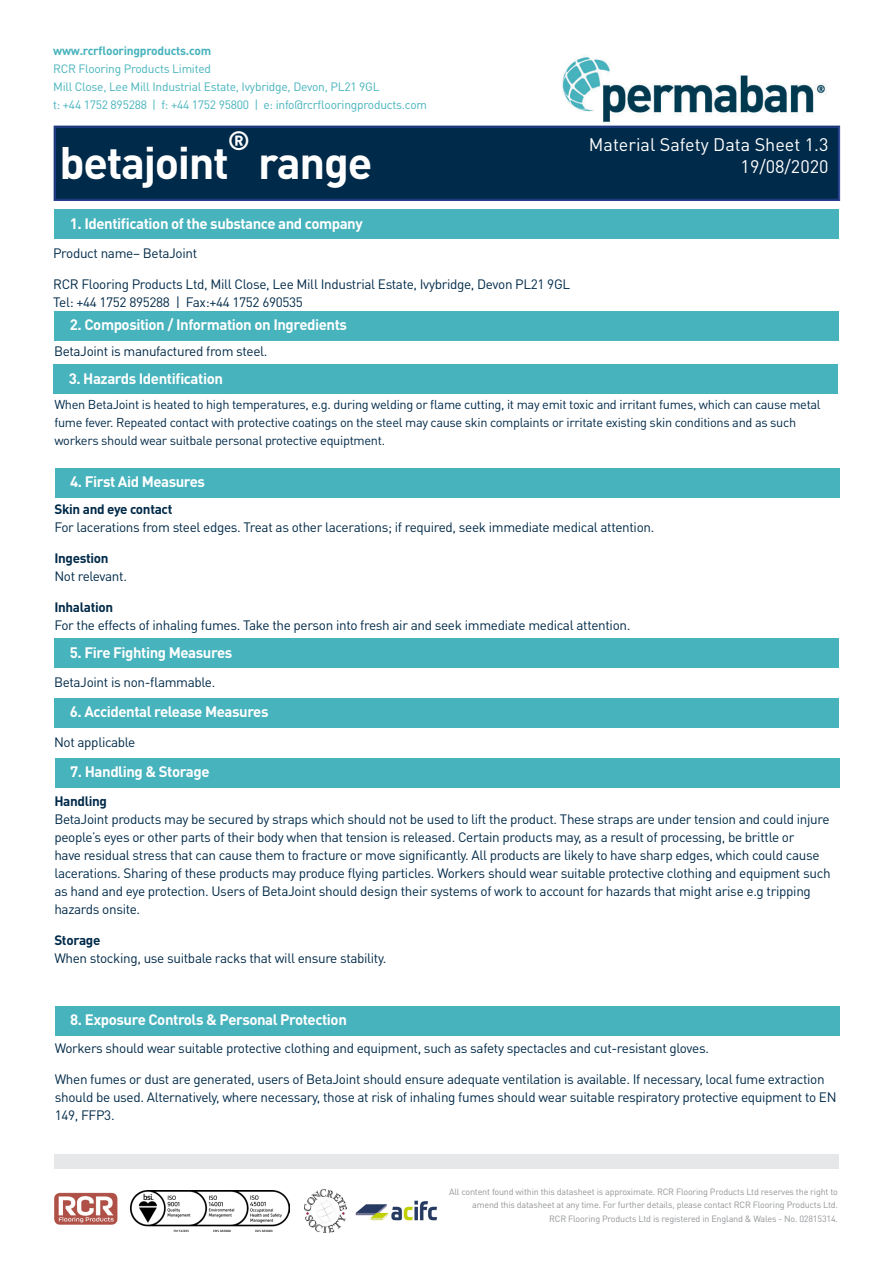
<style>
.page{position:relative;width:893px;height:1263px;background:#fff}
.page>*{position:absolute;margin:0;border:0;box-sizing:border-box;transform-origin:0 0}
.t1{font:700 45px "DIN Pro";letter-spacing:-.03em;color:#fff}
.t2{font:700 26.25px "DIN Pro";color:#fff}
.t3{font:18px "DIN Pro";color:#fff}
.t4{font:700 15px "DIN Pro";letter-spacing:-.03em;color:#fff}
.body{font:13.5px/18px "DIN Pro";letter-spacing:-.025em;color:#002a49}
.body-2{font:12.75px/18px "DIN Pro";letter-spacing:-.025em;color:#002a49}
.t5{font:12px "DIN Pro";letter-spacing:-.02em;color:#47b3bd}
.t6{font:700 12px "DIN Pro";letter-spacing:-.02em;color:#47b3bd}
.t7{font:9px/13.5px "DIN Pro";letter-spacing:-.02em;color:#939598;text-align:right}
.s1{font-weight:700}
</style>
<div class="page">
<img style="left:54px;top:1192px;width:64px;height:32px">
<img style="left:130px;top:1190px;width:159px;height:41px">
<img style="left:305px;top:1190px;width:42px;height:42px">
<div style="left:54px;top:1154px;width:785px;height:15px;background:#e6e7e9"></div>
<img style="left:549px;top:55px;width:290px;height:71px">
<div style="left:54px;top:126px;width:786px;height:75px;background:#002a49"></div>
<div style="left:55px;top:127px;width:783px;height:72px;border:1px solid #253f8e"></div>
<div style="left:54px;top:209px;width:785px;height:30px;background:#47b3bd"></div>
<div style="left:54px;top:311px;width:785px;height:30px;background:#47b3bd"></div>
<div style="left:53px;top:364px;width:785px;height:30px;background:#47b3bd"></div>
<div style="left:55px;top:468px;width:785px;height:30px;background:#47b3bd"></div>
<div style="left:54px;top:638px;width:785px;height:30px;background:#47b3bd"></div>
<div style="left:54px;top:698px;width:785px;height:30px;background:#47b3bd"></div>
<div style="left:55px;top:758px;width:785px;height:29px;background:#47b3bd"></div>
<div style="left:55px;top:1006px;width:785px;height:29px;background:#47b3bd"></div>
<img style="left:355px;top:1200px;width:83px;height:21px">
<p class="t6" style="left:53px;top:42px;width:160px">www.rcrflooringproducts.com</p>
<p class="t5" style="left:53px;top:60px;width:159px">RCR Flooring Products Limited</p>
<p class="t5" style="left:53px;top:78px;width:328px">Mill Close, Lee Mill Industrial Estate, Ivybridge, Devon, PL21 9GL</p>
<p class="t5" style="left:53px;top:96px;width:375px">t: +44 1752 895288 | f: +44 1752 95800 | e: info@rcrflooringproducts.com</p>
<p class="t2" style="left:228px;top:123px;width:24px">®</p>
<p class="t3" style="left:589px;top:133px;width:241px">Material Safety Data Sheet 1.3</p>
<p class="t3" style="left:741px;top:154px;width:89px">19/08/2020</p>
<p class="t1" style="left:60px;top:132px;width:171px">betajoint</p>
<p class="t1" style="left:258px;top:132px;width:116px">range</p>
<p class="t4" style="left:70px;top:213px;width:294px">1. Identification of the substance and company</p>
<p class="body" style="left:53px;top:243px;width:146px">Product name– BetaJoint</p>
<p class="body" style="left:53px;top:274px;width:519px">RCR Flooring Products Ltd, Mill Close, Lee Mill Industrial Estate, Ivybridge, Devon PL21 9GL<br>Tel: +44 1752 895288 | Fax:+44 1752 690535</p>
<p class="t4" style="left:70px;top:315px;width:279px">2. Composition / Information on Ingredients</p>
<p class="body" style="left:54px;top:342px;width:215px">BetaJoint is manufactured from steel.</p>
<p class="t4" style="left:69px;top:368px;width:156px">3. Hazards Identification</p>
<p class="body-2" style="left:54px;top:395px;width:768px">When BetaJoint is heated to high temperatures, e.g. during welding or flame cutting, it may emit toxic and irritant fumes, which can cause metal fume fever. Repeated contact with protective coatings on the steel may cause skin complaints or irritate existing skin conditions and as such workers should wear suitbale personal protective equiptment.</p>
<p class="t4" style="left:70px;top:472px;width:136px">4. First Aid Measures</p>
<p class="body" style="left:54px;top:500px;width:601px"><span class="s1">Skin and eye contact<br></span>For lacerations from steel edges. Treat as other lacerations; if required, seek immediate medical attention.</p>
<p class="body" style="left:54px;top:549px;width:74px"><span class="s1">Ingestion<br></span>Not relevant.</p>
<p class="body" style="left:54px;top:597px;width:577px"><span class="s1">Inhalation<br></span>For the effects of inhaling fumes. Take the person into fresh air and seek immediate medical attention.</p>
<p class="t4" style="left:70px;top:642px;width:164px">5. Fire Fighting Measures</p>
<p class="body" style="left:54px;top:672px;width:163px">BetaJoint is non-flammable.</p>
<p class="t4" style="left:70px;top:702px;width:200px">6. Accidental release Measures</p>
<p class="body" style="left:54px;top:732px;width:83px">Not applicable</p>
<p class="t4" style="left:70px;top:761px;width:141px">7. Handling &amp; Storage</p>
<p class="body" style="left:54px;top:792px;width:778px"><span class="s1">Handling<br></span>BetaJoint products may be secured by straps which should not be used to lift the product. These straps are under tension and could injure people’s eyes or other parts of their body when that tension is released. Certain products may, as a result of processing, be brittle or<br>have residual stress that can cause them to fracture or move significantly. All products are likely to have sharp edges, which could cause lacerations. Sharing of these products may produce flying particles. Workers should wear suitable protective clothing and equipment such as hand and eye protection. Users of BetaJoint should design their systems of work to account for hazards that might arise e.g tripping hazards onsite.</p>
<p class="body" style="left:54px;top:931px;width:334px"><span class="s1">Storage<br></span>When stocking, use suitbale racks that will ensure stability.</p>
<p class="t4" style="left:70px;top:1009px;width:278px">8. Exposure Controls &amp; Personal Protection</p>
<p class="body" style="left:55px;top:1039px;width:656px">Workers should wear suitable protective clothing and equipment, such as safety spectacles and cut-resistant gloves.</p>
<p class="body" style="left:55px;top:1069px;width:783px">When fumes or dust are generated, users of BetaJoint should ensure adequate ventilation is available. If necessary, local fume extraction should be used. Alternatively, where necessary, those at risk of inhaling fumes should wear suitable respiratory protective equipment to EN<br>149, FFP3.</p>
<p class="t7" style="left:449px;top:1184px;width:390px">All content found within this datasheet is approximate. RCR Flooring Products Ltd reserves the right to amend this datasheet at any time. For further details, please contact RCR Flooring Products Ltd.</p>
<p class="t7" style="left:549px;top:1211px;width:290px">RCR Flooring Products Ltd is registered in England &amp; Wales - No. 02815314.</p>
</div>
